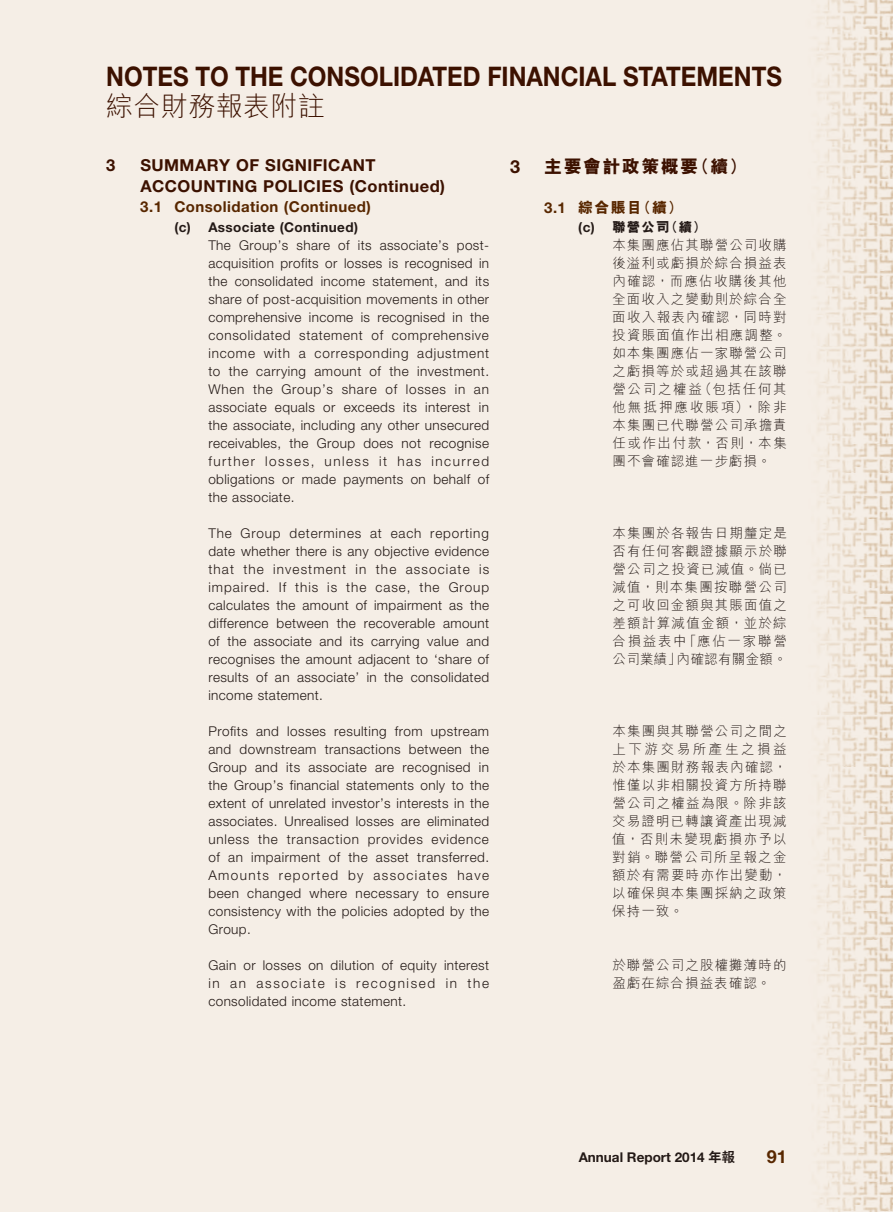
<style>
.page{position:relative;width:893px;height:1212px;background:#f5eee6}
.page>*{position:absolute;margin:0;border:0;box-sizing:border-box;transform-origin:0 0}
.t1{font:700 27px "Helvetica Neue LT Std";color:#3c1100;scale:.89 1}
.t2{font:300 27px "M Hei HK";letter-spacing:.015em;color:#3c1100}
.t3{font:800 18px "M Hei HK";letter-spacing:.08em;color:#3c1100}
.t4{font:700 18px "Helvetica Neue LT Std";color:#582700}
.t5{font:700 18px "Helvetica Neue LT Std";color:#3c1100}
.t6{font:700 16.5px "Helvetica Neue LT Std";letter-spacing:.03em;color:#3c1100}
.t7{font:700 15px "Helvetica Neue LT Std";letter-spacing:.03em;color:#582700}
.t8{font:800 15px "M Hei HK";color:#582700}
.t9{font:300 13.5px/18px "Helvetica Neue LT Std";letter-spacing:.03em;color:#231916;text-align:justify}
.t10{font:300 13.5px/18px "M Hei HK";letter-spacing:.085em;color:#231916}
.t11{font:700 13.5px "Helvetica Neue LT Std";letter-spacing:.03em;color:#231916}
.t12{font:700 13.5px "Helvetica Neue LT Std";color:#231916}
.s1{font-family:"Helvetica Neue LT Std";font-weight:700}
.s2{font-weight:800}
.s3{font-family:"C Hei 2 HK";font-weight:800}
</style>
<div class="page">
<img style="left:817px;top:0;width:76px;height:1212px">
<h1 class="t1" style="left:106px;top:60px;width:761px">NOTES TO THE CONSOLIDATED FINANCIAL STATEMENTS</h1>
<h1 class="t2" style="left:106px;top:87px;width:220px">綜合財務報表附註</h1>
<p class="t6" style="left:106px;top:155px;width:11px">3</p>
<p class="t6" style="left:140px;top:155px;width:26px">Summar</p>
<p class="t6" style="left:219px;top:155px;width:58px">y of significant</p>
<p class="t6" style="left:140px;top:176px;width:13px">accounting</p>
<p class="t6" style="left:263px;top:176px;width:11px">policies</p>
<p class="t6" style="left:349px;top:176px;width:97px">(Continued)</p>
<p class="t7" style="left:140px;top:197px;width:232px">3.1 Consolidation (Continued)</p>
<p class="t11" style="left:174px;top:219px;width:185px">(c) Associate (Continued)</p>
<p class="t9" style="left:208px;top:235px;width:282px">The Group’s share of its associate’s post&shy;acquisition profits or losses is recognised in the consolidated income statement, and its share of post-acquisition movements in other comprehensive income is recognised in the consolidated statement of comprehensive income with a corresponding adjustment to the carrying amount of the investment.<br>When the Group’s share of losses in an associate equals or exceeds its interest in the associate, including any other unsecured receivables, the Group does not recognise further losses, unless it has incurred obligations or made payments on behalf of the associate.</p>
<p class="t9" style="left:208px;top:523px;width:282px">The Group determines at each reporting date whether there is any objective evidence that the investment in the associate is impaired. If this is the case, the Group calculates the amount of impairment as the difference between the recoverable amount of the associate and its carrying value and recognises the amount adjacent to ‘share of results of an associate’ in the consolidated income statement.</p>
<p class="t9" style="left:208px;top:721px;width:282px">Profits and losses resulting from upstream and downstream transactions between the Group and its associate are recognised in the Group’s financial statements only to the extent of unrelated investor’s interests in the associates. Unrealised losses are eliminated unless the transaction provides evidence of an impairment of the asset transferred.<br>Amounts reported by associates have been changed where necessary to ensure consistency with the policies adopted by the Group.</p>
<p class="t9" style="left:208px;top:955px;width:282px">Gain or losses on dilution of equity interest in an associate is recognised in the consolidated income statement.</p>
<h2 class="t5" style="left:510px;top:156px;width:12px">3</h2>
<h2 class="t3" style="left:544px;top:155px;width:204px">主要會計政策概要（續）</h2>
<p class="t8" style="left:544px;top:197px;width:140px"><span class="s1">3.1</span> 綜合賬目（續）</p>
<p class="t10" style="left:612px;top:218px;width:176px;text-indent:-34px"><span class="s1">(c)</span> <span class="s2">聯營公司（續）<br></span>本集團應佔其聯營公司收購後溢利或虧損於綜合損益表內確認，而應佔收購後其他全面收入之變動則於綜合全面收入報表內確認，同時對投資賬面值作出相應調整。如本集團應佔一家聯營公司之虧損等於或超過其在該聯營公司之權益（包括任何其他無抵押應收賬項），除非本集團已代聯營公司承擔責任或作出付款，否則，本集團不會確認進一步虧損。</p>
<p class="t10" style="left:612px;top:524px;width:176px;text-align:justify">本集團於各報告日期釐定是否有任何客觀證據顯示於聯營公司之投資已減值。倘已減值，則本集團按聯營公司之可收回金額與其賬面值之差額計算減值金額，並於綜合損益表中「應佔一家聯營公司業績」內確認有關金額。</p>
<p class="t10" style="left:612px;top:722px;width:176px;text-align:justify">本集團與其聯營公司之間之上下游交易所產生之損益於本集團財務報表內確認，惟僅以非相關投資方所持聯營公司之權益為限。除非該交易證明已轉讓資產出現減值，否則未變現虧損亦予以對銷。聯營公司所呈報之金額於有需要時亦作出變動，以確保與本集團採納之政策保持一致。</p>
<p class="t10" style="left:612px;top:956px;width:176px">於聯營公司之股權攤薄時的盈虧在綜合損益表確認。</p>
<p class="t12" style="left:579px;top:1149px;width:158px">Annual Report 2014 <span class="s3">年報</span></p>
<h2 class="t4" style="left:767px;top:1145px;width:22px">91</h2>
</div>
